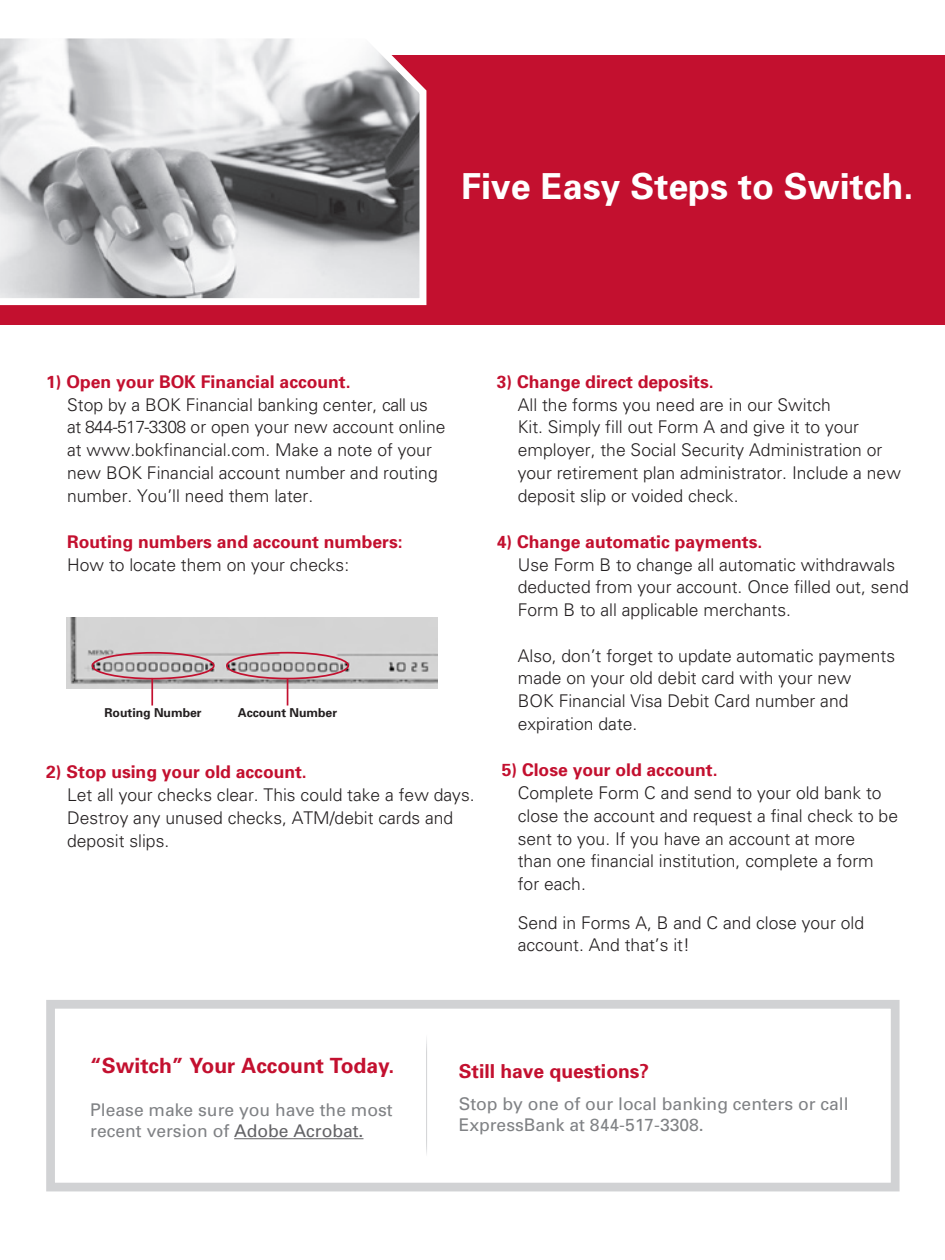
<style>
.page{position:relative;width:945px;height:1260px;background:#fff}
.page>*{position:absolute;margin:0;border:0;box-sizing:border-box;transform-origin:0 0}
.t1{font:700 35.88px "Univers";color:#fff}
.t2{font:700 21px "Univers";color:#c3102f}
.t3{font:700 19.25px "Univers";color:#c3102f}
.Body_Copy{font:300 17.5px/22.8px "Univers";color:#231f20}
.t4{font:17.5px/21px "Univers";color:#808285}
.Body_Copy-2{font:700 17.5px "Univers";color:#c3102f}
.t5{font:700 12.25px "Univers";color:#231f20}
.s1{font-weight:700;color:#c3102f}
.s2{color:#636366}
</style>
<div class="page">
<img style="left:67px;top:617px;width:371px;height:71px">
<div style="left:92px;top:652px;width:123px;height:27px;border:2px solid #c3102f;border-radius:50%"></div>
<div style="left:226px;top:652px;width:123px;height:27px;border:2px solid #c3102f;border-radius:50%"></div>
<hr style="left:151px;top:678px;width:2px;height:28px;background:#c3102f">
<svg style="left:287px;top:678px;width:1px;height:28px"></svg>
<div style="left:46px;top:1000px;width:854px;height:191px;border:9px solid #d1d2d4"></div>
<hr style="left:234px;top:1138px;width:130px;height:1px;background:#636366">
<div style="left:0;top:55px;width:945px;height:270px;background:#c3102f"></div>
<svg style="left:0;top:38px;width:427px;height:268px;background:#bdbcbe"></svg>
<p class="t1" style="left:461px;top:163px;width:454px">Five Easy Steps to Switch.</p>
<p class="Body_Copy" style="left:67px;top:370px;width:380px;text-indent:-21px"><span class="s1">1) Open your BOK Financial account.<br></span>Stop by a BOK Financial banking center, call us at 844-517-3308 or open your new account online at www.bokfinancial.com. Make a note of your new BOK Financial account number and routing number. You’ll need them later.</p>
<p class="Body_Copy-2" style="left:67px;top:530px;width:337px">Routing numbers and account numbers:</p>
<p class="Body_Copy" style="left:67px;top:553px;width:284px">How to locate them on your checks:</p>
<p class="t5" style="left:104px;top:705px;width:99px">Routing Number</p>
<p class="t5" style="left:238px;top:705px;width:101px">Account Number</p>
<p class="Body_Copy" style="left:67px;top:760px;width:409px;text-indent:-21px"><span class="s1">2) Stop using your old account.<br></span>Let all your checks clear. This could take a few days.</p>
<p class="Body_Copy" style="left:67px;top:806px;width:388px">Destroy any unused checks, ATM/debit cards and</p>
<p class="Body_Copy" style="left:67px;top:828px;width:104px">deposit slips.</p>
<p class="Body_Copy" style="left:518px;top:370px;width:315px;text-indent:-21px"><span class="s1">3) Change direct deposits.<br></span>All the forms you need are in our Switch</p>
<p class="Body_Copy" style="left:518px;top:415px;width:343px">Kit. Simply fill out Form A and give it to your</p>
<p class="Body_Copy" style="left:518px;top:438px;width:366px">employer, the Social Security Administration or</p>
<p class="Body_Copy" style="left:518px;top:461px;width:385px">your retirement plan administrator. Include a new deposit slip or voided check.</p>
<p class="Body_Copy" style="left:518px;top:530px;width:379px;text-indent:-21px"><span class="s1">4) Change automatic payments.<br></span>Use Form B to change all automatic withdrawals</p>
<p class="Body_Copy" style="left:518px;top:575px;width:392px">deducted from your account. Once filled out, send<br>Form B to all applicable merchants.</p>
<p class="Body_Copy" style="left:518px;top:644px;width:379px">Also, don’t forget to update automatic payments made on your old debit card with your new<br>BOK Financial Visa Debit Card number and expiration date.</p>
<p class="Body_Copy" style="left:518px;top:758px;width:382px;text-indent:-16px"><span class="s1">5) Close your old account.<br></span>Complete Form C and send to your old bank to close the account and request a final check to be sent to you. If you have an account at more<br>than one financial institution, complete a form for each.</p>
<p class="Body_Copy" style="left:518px;top:910px;width:348px">Send in Forms A, B and C and close your old account. And that’s it!</p>
<p class="t2" style="left:90px;top:1052px;width:306px">“Switch” Your Account Today.</p>
<p class="t4" style="left:90px;top:1099px;width:304px">Please make sure you have the most recent version of <span class="s2">Adobe Acrobat.</span></p>
<p class="t3" style="left:459px;top:1059px;width:192px">Still have questions?</p>
<p class="t4" style="left:459px;top:1093px;width:391px">Stop by one of our local banking centers or call<br>ExpressBank at 844-517-3308.</p>
</div>
